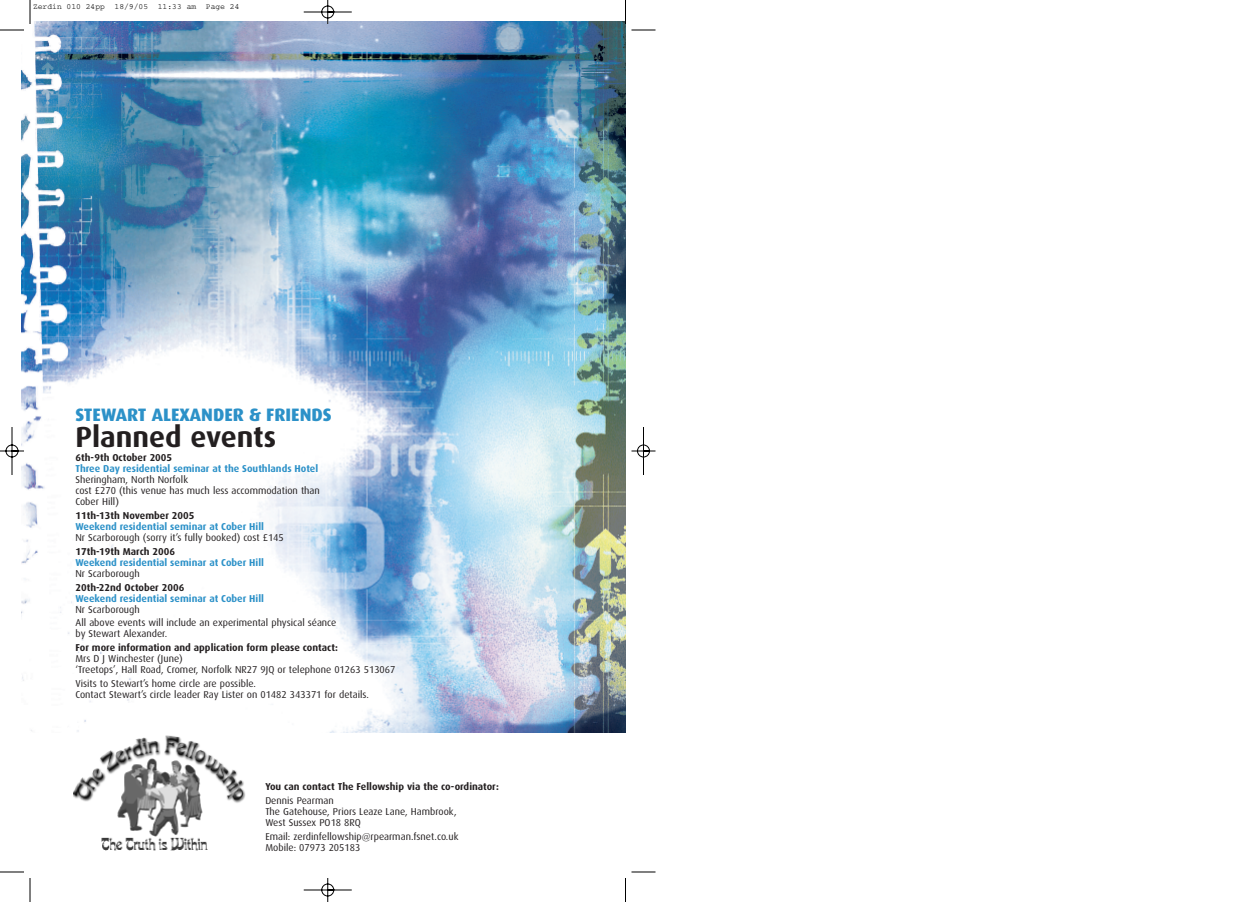
<style>
.page{position:relative;width:1251px;height:902px;background:#fff}
.page>*{position:absolute;margin:0;border:0;box-sizing:border-box;transform-origin:0 0}
.t1{font:700 29px "Dax";color:#231f20}
.t2{font:800 18px "Dax";color:#2c91c8}
.t3{font:10px/11px "Dax";color:#231f20}
.t4{font:700 10px "Dax";color:#231f20}
.t5{font:700 10px "Dax";color:#2c91c8}
.t6{font:8px "Courier";color:#000}
</style>
<div class="page">
<img style="left:0;top:0;width:656px;height:902px">
<p class="t6" style="left:33px;top:4px;width:208px">Zerdin 010 24pp 18/9/05 11:33 am Page 24</p>
<h2 class="t2" style="left:75px;top:407px;width:258px">STEWART ALEXANDER &amp; FRIENDS</h2>
<h1 class="t1" style="left:75px;top:424px;width:202px">Planned events</h1>
<p class="t4" style="left:75px;top:453px;width:98px">6th-9th October 2005</p>
<p class="t5" style="left:75px;top:464px;width:244px">Three Day residential seminar at the Southlands Hotel</p>
<p class="t3" style="left:75px;top:475px;width:246px">Sheringham, North Norfolk<br>cost £270 (this venue has much less accommodation than<br>Cober Hill)</p>
<p class="t4" style="left:75px;top:511px;width:120px">11th-13th November 2005</p>
<p class="t5" style="left:75px;top:522px;width:190px">Weekend residential seminar at Cober Hill</p>
<p class="t3" style="left:75px;top:532px;width:210px">Nr Scarborough (sorry it’s fully booked) cost £145</p>
<p class="t4" style="left:75px;top:547px;width:101px">17th-19th March 2006</p>
<p class="t5" style="left:75px;top:558px;width:190px">Weekend residential seminar at Cober Hill</p>
<p class="t3" style="left:75px;top:568px;width:66px">Nr Scarborough</p>
<p class="t4" style="left:75px;top:583px;width:110px">20th-22nd October 2006</p>
<p class="t5" style="left:75px;top:594px;width:190px">Weekend residential seminar at Cober Hill</p>
<p class="t3" style="left:75px;top:603px;width:262px;line-height:13.8px">Nr Scarborough<br>All above events will include an experimental physical séance</p>
<p class="t3" style="left:75px;top:629px;width:93px">by Stewart Alexander.</p>
<p class="t4" style="left:75px;top:643px;width:264px">For more information and application form please contact:</p>
<p class="t3" style="left:75px;top:654px;width:321px">Mrs D J Winchester (June)<br>‘Treetops’, Hall Road, Cromer, Norfolk NR27 9JQ or telephone 01263 513067</p>
<p class="t3" style="left:75px;top:679px;width:295px">Visits to Stewart’s home circle are possible.<br>Contact Stewart’s circle leader Ray Lister on 01482 343371 for details.</p>
<p class="t4" style="left:265px;top:782px;width:235px">You can contact The Fellowship via the co-ordinator:</p>
<p class="t3" style="left:265px;top:796px;width:193px">Dennis Pearman<br>The Gatehouse, Priors Leaze Lane, Hambrook,<br>West Sussex PO18 8RQ</p>
<p class="t3" style="left:265px;top:832px;width:194px">Email: zerdinfellowship@rpearman.fsnet.co.uk<br>Mobile: 07973 205183</p>
</div>
